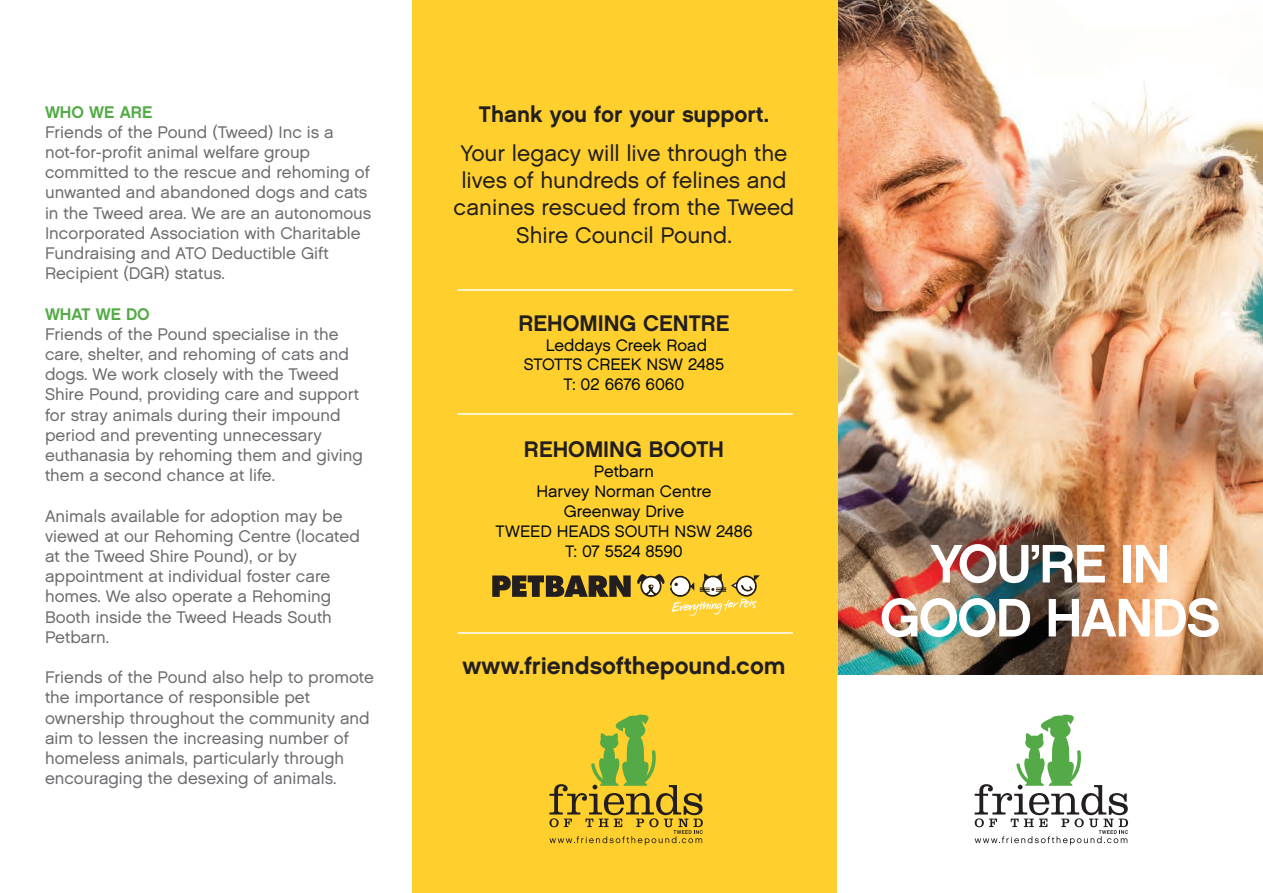
<style>
.page{position:relative;width:1263px;height:893px;background:#fff}
.page>*{position:absolute;margin:0;border:0;box-sizing:border-box;transform-origin:0 0}
.t1{font:54px/54px "Chalet New York Nineteen Sixty";letter-spacing:-.03em;color:#fff;text-align:center}
.t2{font:24px "Chalet New York Nineteen Sixty";color:#231f20}
.t3{font:22.5px/27px "Chalet London Nineteen Sixty";color:#231f20;text-align:center}
.t4{font:22.5px "Chalet New York Nineteen Sixty";color:#231f20}
.t5{font:16.8px/20.2px "Chalet London Nineteen Sixty";color:#6c6d70}
.t6{font:16.8px "Chalet New York Nineteen Sixty";color:#54aa46}
.t7{font:16.5px/20px "Chalet London Nineteen Sixty";color:#000914;text-align:center}
</style>
<div class="page">
<img style="left:838px;top:0;width:425px;height:675px">
<div style="left:412px;top:0;width:426px;height:893px;background:#ffcf2d"></div>
<svg style="left:975px;top:714px;width:153px;height:131px"></svg>
<svg style="left:549px;top:714px;width:154px;height:131px"></svg>
<svg style="left:637px;top:574px;width:27px;height:23px"></svg>
<svg style="left:670px;top:573px;width:90px;height:43px"></svg>
<svg style="left:492px;top:575px;width:139px;height:22px"></svg>
<hr style="left:457px;top:413px;width:336px;height:2px;background:#fff">
<hr style="left:457px;top:632px;width:336px;height:2px;background:#fff">
<hr style="left:457px;top:289px;width:336px;height:2px;background:#fff">
<p class="t6" style="left:45px;top:101px;width:109px">WHO WE ARE</p>
<p class="t5" style="left:45px;top:122px;width:328px">Friends of the Pound (Tweed) Inc is a not-for-profit animal welfare group committed to the rescue and rehoming of unwanted and abandoned dogs and cats in the Tweed area. We are an autonomous Incorporated Association with Charitable Fundraising and ATO Deductible Gift Recipient (DGR) status.</p>
<p class="t6" style="left:45px;top:303px;width:106px">WHAT WE DO</p>
<p class="t5" style="left:45px;top:324px;width:319px">Friends of the Pound specialise in the care, shelter, and rehoming of cats and dogs. We work closely with the Tweed Shire Pound, providing care and support for stray animals during their impound period and preventing unnecessary euthanasia by rehoming them and giving them a second chance at life.</p>
<p class="t5" style="left:45px;top:505px;width:316px">Animals available for adoption may be viewed at our Rehoming Centre (located at the Tweed Shire Pound), or by appointment at individual foster care homes. We also operate a Rehoming<br>Booth inside the Tweed Heads South<br>Petbarn.</p>
<p class="t5" style="left:45px;top:667px;width:331px">Friends of the Pound also help to promote the importance of responsible pet ownership throughout the community and aim to lessen the increasing number of homeless animals, particularly through encouraging the desexing of animals.</p>
<h3 class="t4" style="left:479px;top:100px;width:292px">Thank you for your support.</h3>
<h3 class="t3" style="left:454px;top:140px;width:342px">Your legacy will live through the lives of hundreds of felines and canines rescued from the Tweed<br>Shire Council Pound.</h3>
<h3 class="t4" style="left:518px;top:309px;width:213px">REHOMING CENTRE</h3>
<p class="t7" style="left:524px;top:335px;width:202px">Leddays Creek Road<br>STOTTS CREEK NSW 2485<br>T: 02 6676 6060</p>
<h3 class="t4" style="left:524px;top:436px;width:202px">REHOMING BOOTH</h3>
<p class="t7" style="left:495px;top:461px;width:258px">Petbarn<br>Harvey Norman Centre<br>Greenway Drive<br>TWEED HEADS SOUTH NSW 2486<br>T: 07 5524 8590</p>
<h2 class="t2" style="left:462px;top:651px;width:325px">www.friendsofthepound.com</h2>
<h1 class="t1" style="left:880px;top:536px;width:343px">YOU’RE IN<br>GOOD HANDS</h1>
</div>
